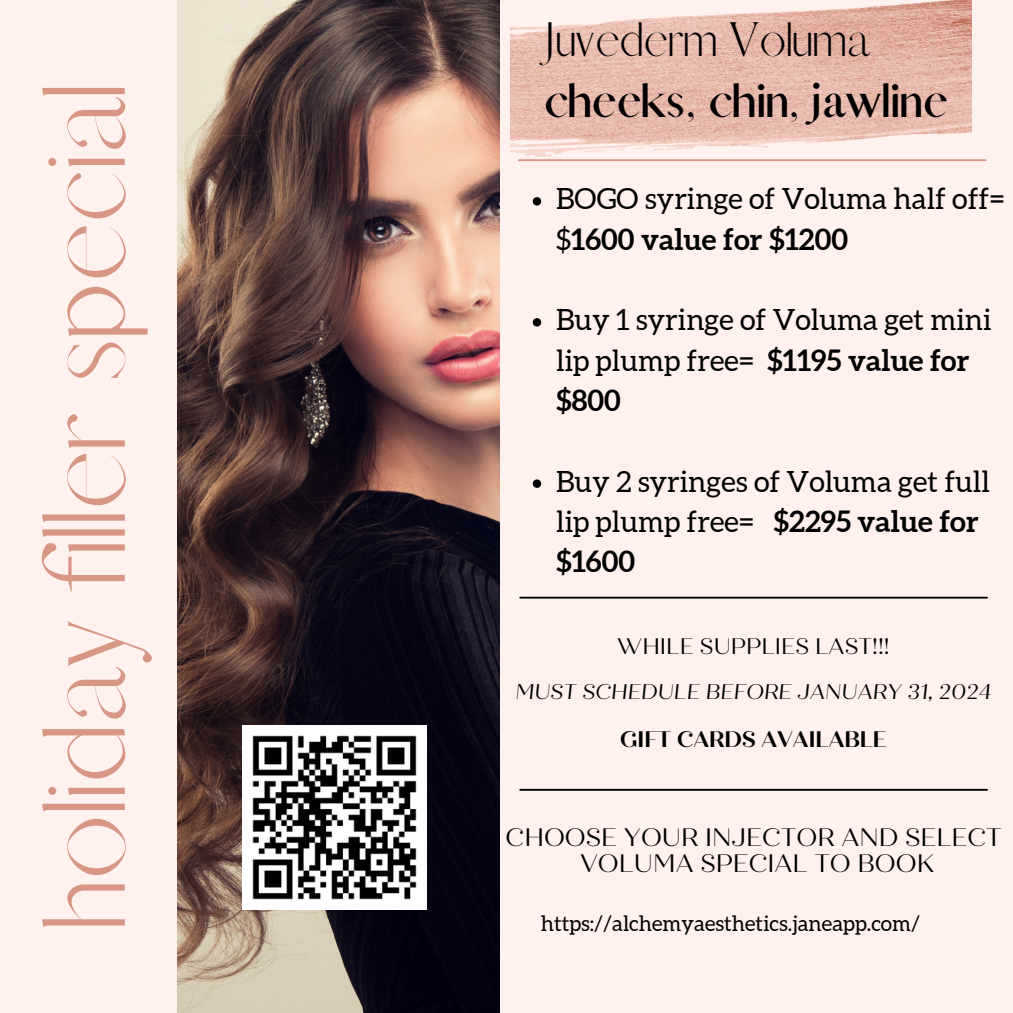
<style>
.page{position:relative;width:1013px;height:1013px;background:#fff}
.page>*{position:absolute;margin:0;border:0;box-sizing:border-box;transform-origin:0 0}
.t1{font:106.25px "Afrah";color:#d89785}
.t2{font:700 43.5px "Afrah";color:#000}
.t3{font:43.5px "Afrah";color:#000}
.t4{font:29.25px/40.2px "Aleo";color:#000}
.t5{font:25.25px "Quiche Display";color:#000}
.t6{font:22.5px "Quiche Display";color:#000}
.t7{font:700 22.5px "Quiche Display";color:#000}
.t8{font:21.25px "Aleo";color:#000}
.t9{font:italic 21.25px "Quiche Display";color:#000}
.s1{font-weight:700}
</style>
<div class="page">
<div style="left:0;top:0;width:1012px;height:1012px;background:#fff2ee"></div>
<img style="left:177px;top:0;width:322px;height:1012px">
<img style="left:510px;top:0;width:461px;height:157px">
<svg style="left:532px;top:197px;width:9px;height:8px"></svg>
<svg style="left:532px;top:318px;width:9px;height:8px"></svg>
<svg style="left:532px;top:479px;width:9px;height:9px"></svg>
<hr style="left:520px;top:596px;width:467px;height:2px;background:#000">
<hr style="left:518px;top:159px;width:467px;height:2px;background:#d89785">
<hr style="left:520px;top:789px;width:467px;height:1px;background:#000">
<img style="left:243px;top:725px;width:183px;height:184px">
<p class="t1" style="left:18px;top:929px;width:847px;rotate:-90deg">holiday filler special</p>
<p class="t3" style="left:544px;top:12px;width:327px">Juvederm Voluma</p>
<p class="t2" style="left:544px;top:73px;width:405px">cheeks, chin, jawline</p>
<p class="t4" style="left:556px;top:179px;width:450px">BOGO syringe of Voluma half off= $<span class="s1">1600 value for $1200</span></p>
<p class="t4" style="left:556px;top:300px;width:437px">Buy 1 syringe of Voluma get mini lip plump free= <span class="s1">$1195 value for $800</span></p>
<p class="t4" style="left:556px;top:461px;width:435px">Buy 2 syringes of Voluma get full lip plump free= <span class="s1">$2295 value for $1600</span></p>
<p class="t6" style="left:617px;top:632px;width:274px">WHILE SUPPLIES LAST!!!</p>
<p class="t9" style="left:515px;top:678px;width:478px">MUST SCHEDULE BEFORE JANUARY 31, 2024</p>
<p class="t7" style="left:620px;top:725px;width:268px">GIFT CARDS AVAILABLE</p>
<p class="t5" style="left:505px;top:821px;width:497px">CHOOSE YOUR INJECTOR AND SELECT</p>
<p class="t5" style="left:580px;top:848px;width:355px">VOLUMA SPECIAL TO BOOK</p>
<p class="t8" style="left:540px;top:911px;width:381px">https://alchemyaesthetics.janeapp.com/</p>
</div>
